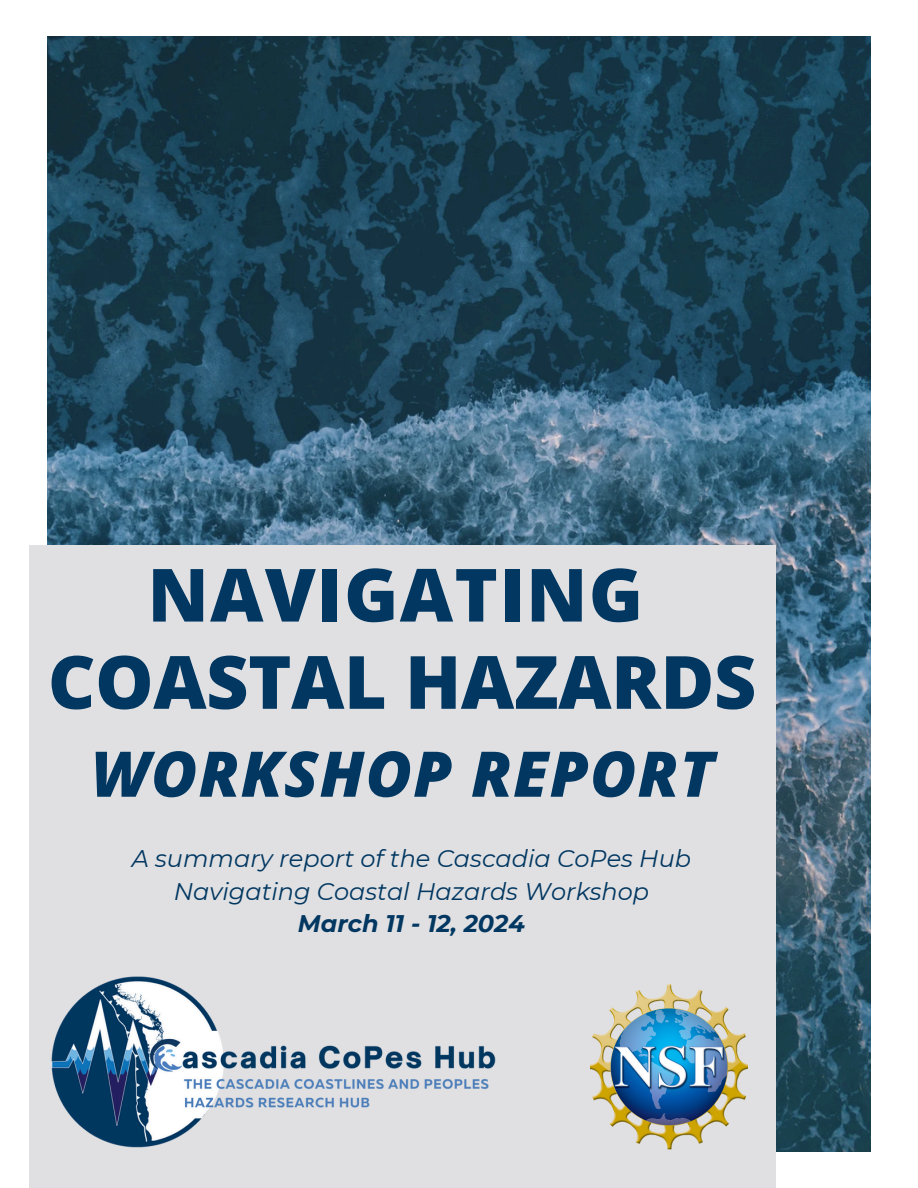
<style>
.page{position:relative;width:918px;height:1188px;background:#fff}
.page>*{position:absolute;margin:0;border:0;box-sizing:border-box;transform-origin:0 0}
.t1{font:800 73.5px "Open Sans";letter-spacing:-.005em;color:#013761}
.t2{font:800 73.5px "Open Sans";letter-spacing:.02em;color:#013761}
.t3{font:italic 800 63px "Open Sans";letter-spacing:.02em;color:#013761}
.t4{font:italic 24px/32.7px "Montserrat";color:#013761;text-align:center}
.t5{font:italic 700 24px "Montserrat";color:#013761}
</style>
<div class="page">
<img style="left:47px;top:37px;width:824px;height:1114px">
<div style="left:29px;top:545px;width:747px;height:643px;background:#e0e0e2"></div>
<img style="left:590px;top:984px;width:158px;height:166px">
<img style="left:51px;top:976px;width:445px;height:172px">
<p class="t2" style="left:148px;top:543px;width:497px">NAVIGATING</p>
<h2 class="t1" style="left:48px;top:630px;width:710px">COASTAL HAZARDS</h2>
<h1 class="t3" style="left:91px;top:729px;width:625px">WORKSHOP REPORT</h1>
<p class="t4" style="left:132px;top:842px;width:561px">A summary report of the Cascadia CoPes Hub<br>Navigating Coastal Hazards Workshop</p>
<p class="t5" style="left:298px;top:909px;width:228px">March 11 - 12, 2024</p>
</div>
